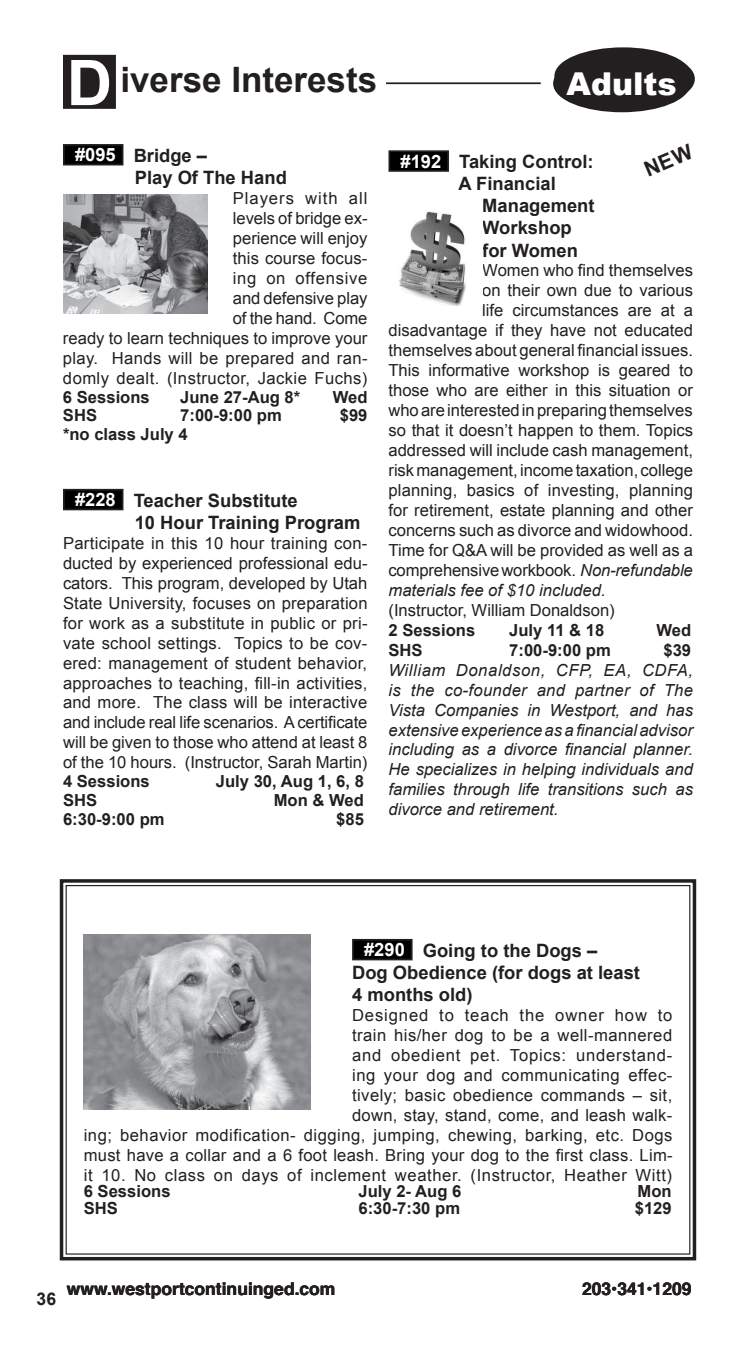
<style>
.page{position:relative;width:756px;height:1355px;background:#fff}
.page>*{position:absolute;margin:0;border:0;box-sizing:border-box;transform-origin:0 0}
.t1{font:700 35px "Arial";color:#231f20}
.t2{font:900 31.5px "Arial";color:#fff}
.t3{font:700 18.38px/22.1px "Arial";color:#231f20}
.t4{font:700 17.5px "Helvetica";color:#231f20}
.t5{font:700 17.5px "Arial";color:#231f20}
.t6{font:16.62px/19.9px "Arial";color:#231f20;text-align:justify}
.t7{font:16.62px/19.9px "Arial";letter-spacing:.03em;color:#231f20;text-align:right}
.t8{font:italic 16.62px/19.9px "Arial";color:#231f20;text-align:justify}
.t9{font:700 16.62px "Arial";color:#231f20}
.s1{color:#fff}
.s2{font-style:italic}
</style>
<div class="page">
<div style="left:556px;top:49px;width:134px;height:54px;background:#231f20;border-radius:50%"></div>
<div style="left:554px;top:47px;width:138px;height:58px;border:4px solid #231f20;border-radius:50%"></div>
<hr style="left:386px;top:82px;width:155px;height:2px;background:#231f20">
<div style="left:64px;top:56px;width:51px;height:52px;background:#231f20"></div>
<div style="left:63px;top:55px;width:53px;height:54px;border:2px solid #231f20"></div>
<svg style="left:71px;top:60px;width:38px;height:45px"></svg>
<div style="left:555px;top:56px;width:134px;height:54px;background:#231f20;border-radius:50%"></div>
<div style="left:553px;top:55px;width:137px;height:57px;border:4px solid #231f20;border-radius:50%"></div>
<div style="left:64px;top:490px;width:59px;height:19px;background:#000"></div>
<div style="left:63px;top:489px;width:60px;height:21px;border:2px solid #231f20"></div>
<svg style="left:59px;top:879px;width:638px;height:382px"></svg>
<div style="left:353px;top:939px;width:59px;height:20px;background:#000"></div>
<div style="left:352px;top:939px;width:61px;height:21px;border:2px solid #231f20"></div>
<img style="left:84px;top:934px;width:227px;height:175px">
<div style="left:64px;top:145px;width:59px;height:20px;background:#000"></div>
<div style="left:63px;top:144px;width:60px;height:21px;border:2px solid #231f20"></div>
<img style="left:63px;top:195px;width:145px;height:118px">
<div style="left:389px;top:151px;width:59px;height:20px;background:#000"></div>
<div style="left:388px;top:150px;width:61px;height:22px;border:2px solid #231f20"></div>
<img style="left:399px;top:211px;width:67px;height:95px">
<h2 class="t2" style="left:568px;top:58px;width:112px">Adults</h2>
<h1 class="t1" style="left:120px;top:57px;width:258px">iverse Interests</h1>
<h2 class="t2" style="left:567px;top:66px;width:112px">Adults</h2>
<p class="t3" style="left:135px;top:145px;width:154px;text-indent:-60px"><span class="s1">#095</span> Bridge –<br>Play Of The Hand</p>
<p class="t6" style="left:63px;top:188px;width:306px;text-align:right">Players with all<br>levels of bridge ex-<br>perience will enjoy<br>this course focus-<br>ing on offensive<br>and defensive play<br>of the hand. Come<br>ready to learn techniques to improve your play. Hands will be prepared and ran&shy;domly dealt. (Instructor, Jackie Fuchs)</p>
<p class="t9" style="left:63px;top:386px;width:88px">6 Sessions</p>
<p class="t9" style="left:180px;top:386px;width:122px">June 27-Aug 8*</p>
<p class="t9" style="left:333px;top:386px;width:36px">Wed</p>
<p class="t9" style="left:63px;top:404px;width:36px">SHS</p>
<p class="t9" style="left:180px;top:404px;width:103px">7:00-9:00 pm</p>
<p class="t9" style="left:340px;top:404px;width:29px">$99</p>
<p class="t9" style="left:63px;top:423px;width:126px">*no class July 4</p>
<p class="t3" style="left:135px;top:490px;width:227px;text-indent:-60px"><span class="s1">#228</span> Teacher Substitute<br>10 Hour Training Program</p>
<p class="t6" style="left:63px;top:533px;width:306px">Participate in this 10 hour training con&shy;ducted by experienced professional edu&shy;cators. This program, developed by Utah State University, focuses on preparation for work as a substitute in public or pri&shy;vate school settings. Topics to be cov&shy;ered: management of student behavior, approaches to teaching, fill-in activities, and more. The class will be interactive and include real life scenarios. A certificate will be given to those who attend at least 8 of the 10 hours. (Instructor, Sarah Martin)</p>
<p class="t9" style="left:63px;top:770px;width:88px">4 Sessions</p>
<p class="t9" style="left:216px;top:770px;width:150px">July 30, Aug 1, 6, 8</p>
<p class="t9" style="left:63px;top:789px;width:36px">SHS</p>
<p class="t9" style="left:274px;top:789px;width:92px">Mon &amp; Wed</p>
<p class="t9" style="left:63px;top:808px;width:103px">6:30-9:00 pm</p>
<p class="t9" style="left:336px;top:808px;width:29px">$85</p>
<p class="t3" style="left:459px;top:151px;width:137px;text-indent:-58px"><span class="s1">#192</span> Taking Control:<br>A Financial</p>
<p class="t3" style="left:482px;top:195px;width:114px">Management<br>Workshop for Women</p>
<p class="t6" style="left:482px;top:261px;width:212px">Women who find themselves</p>
<p class="t6" style="left:482px;top:281px;width:212px">on their own due to various</p>
<p class="t6" style="left:482px;top:301px;width:212px">life circumstances are at a</p>
<p class="t6" style="left:389px;top:321px;width:306px">disadvantage if they have not educated</p>
<p class="t6" style="left:389px;top:341px;width:306px">themselves about general financial issues.</p>
<p class="t6" style="left:389px;top:360px;width:306px">This informative workshop is geared to</p>
<p class="t6" style="left:389px;top:380px;width:306px">those who are either in this situation or</p>
<p class="t6" style="left:389px;top:400px;width:306px">who are interested in preparing themselves</p>
<p class="t6" style="left:389px;top:420px;width:306px">so that it doesn’t happen to them. Topics</p>
<p class="t6" style="left:389px;top:440px;width:306px">addressed will include cash management,</p>
<p class="t6" style="left:389px;top:460px;width:306px">risk management, income taxation, college</p>
<p class="t6" style="left:389px;top:480px;width:306px">planning, basics of investing, planning</p>
<p class="t6" style="left:389px;top:500px;width:306px">for retirement, estate planning and other</p>
<p class="t6" style="left:389px;top:520px;width:306px">concerns such as divorce and widowhood.</p>
<p class="t6" style="left:389px;top:540px;width:306px">Time for Q&amp;A will be provided as well as a</p>
<p class="t6" style="left:389px;top:560px;width:306px">comprehensive workbook. <span class="s2">Non-refundable</span></p>
<p class="t8" style="left:389px;top:580px;width:219px">materials fee of $10 included.</p>
<p class="t6" style="left:389px;top:600px;width:228px">(Instructor, William Donaldson)</p>
<p class="t9" style="left:389px;top:619px;width:88px">2 Sessions</p>
<p class="t9" style="left:509px;top:619px;width:97px">July 11 &amp; 18</p>
<p class="t9" style="left:656px;top:619px;width:36px">Wed</p>
<p class="t9" style="left:389px;top:639px;width:36px">SHS</p>
<p class="t9" style="left:509px;top:639px;width:103px">7:00-9:00 pm</p>
<p class="t9" style="left:664px;top:639px;width:29px">$39</p>
<p class="t8" style="left:389px;top:660px;width:306px">William Donaldson, CFP, EA, CDFA, is the co-founder and partner of The Vista Companies in Westport, and has extensive experience as a financial advisor including as a divorce financial planner.<br>He specializes in helping individuals and families through life transitions such as divorce and retirement.</p>
<p class="t3" style="left:352px;top:940px;width:289px;text-indent:12px"><span class="s1">#290</span> Going to the Dogs –<br>Dog Obedience (for dogs at least<br>4 months old)</p>
<p class="t7" style="left:84px;top:1005px;width:590px">Designed to teach the owner how to<br>train his/her dog to be a well-mannered<br>and obedient pet. Topics: understand-<br>ing your dog and communicating effec-<br>tively; basic obedience commands – sit,<br>down, stay, stand, come, and leash walk-<br>ing; behavior modification- digging, jumping, chewing, barking, etc. Dogs must have a collar and a 6 foot leash. Bring your dog to the first class. Lim&shy;it 10. No class on days of inclement weather. (Instructor, Heather Witt)</p>
<p class="t9" style="left:84px;top:1180px;width:88px">6 Sessions</p>
<p class="t9" style="left:359px;top:1180px;width:104px">July 2- Aug 6</p>
<p class="t9" style="left:638px;top:1180px;width:36px">Mon</p>
<p class="t9" style="left:84px;top:1197px;width:36px">SHS</p>
<p class="t9" style="left:359px;top:1197px;width:103px">6:30-7:30 pm</p>
<p class="t9" style="left:635px;top:1197px;width:38px">$129</p>
<p class="t5" style="left:37px;top:1287px;width:21px">36</p>
<p class="t4" style="left:67px;top:1275px;width:270px">www.westportcontinuinged.com</p>
<p class="t4" style="left:582px;top:1275px;width:111px">203•341•1209</p>
</div>
